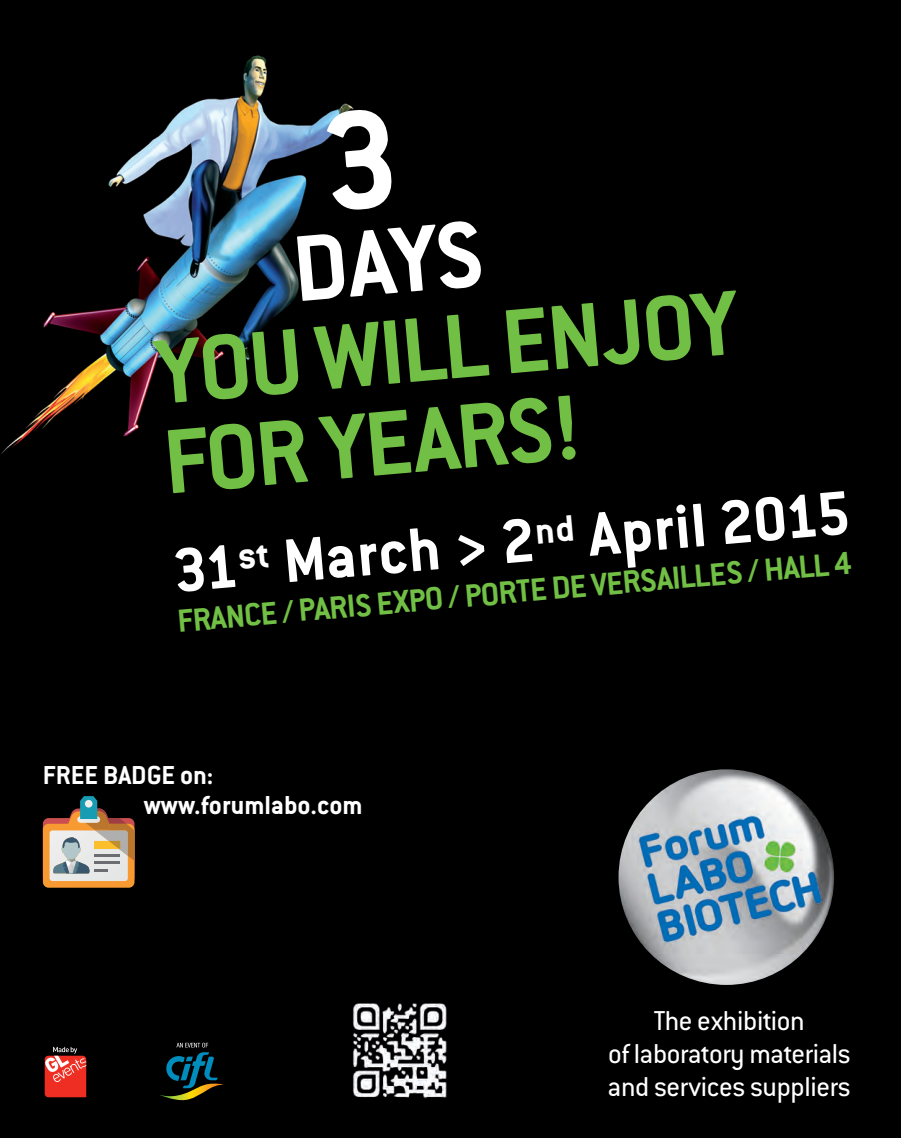
<style>
.page{position:relative;width:901px;height:1138px;background:#fff}
.page>*{position:absolute;margin:0;border:0;box-sizing:border-box;transform-origin:0 0}
.t1{font:700 102.6px "Conduit ITC Std";color:#fff}
.t2{font:700 100.05px/90px "Conduit ITC Std";color:#71bf44}
.t3{font:700 67.5px "Conduit ITC Std";color:#fff}
.t4{font:700 35.1px "Conduit ITC Std";color:#71bf44}
.t5{font:30px/32.7px "Conduit ITC Std";letter-spacing:-.01em;color:#fff;text-align:center}
.t6{font:700 28.5px/29.8px "Conduit ITC Std";color:#fff}
</style>
<div class="page">
<div style="left:0;top:0;width:900px;height:1137px;background:#000"></div>
<img style="left:618px;top:769px;width:215px;height:215px;border-radius:50%">
<svg style="left:160px;top:1042px;width:64px;height:57px;background:#142c29"></svg>
<svg style="left:45px;top:1046px;width:41px;height:50px;background:#c7473f"></svg>
<img style="left:350px;top:1000px;width:99px;height:100px">
<div style="left:43px;top:823px;width:91px;height:64px;background:#f89a32;border-radius:6px"></div>
<svg style="left:50px;top:796px;width:84px;height:84px;background:#9d9282"></svg>
<div style="left:85px;top:799px;width:7px;height:8px;background:#edeeed;border-radius:50%"></div>
<div style="left:325px;top:108px;width:68px;height:103px;background:#000"></div>
<h1 class="t1" style="left:287px;top:206px;width:192px;rotate:-5deg">DAYS</h1>
<h2 class="t2" style="left:152px;top:325px;width:585px;rotate:-5deg">YOU WILL ENJOY<br>FOR YEARS!</h2>
<h3 class="t3" style="left:170px;top:529px;width:680px;rotate:-5deg">31<sup>st</sup> March &gt; 2<sup>nd</sup> April 2015</h3>
<p class="t4" style="left:176px;top:599px;width:678px;rotate:-5deg">FRANCE / PARIS EXPO / PORTE DE VERSAILLES / HALL 4</p>
<p class="t6" style="left:144px;top:759px;width:220px;text-indent:-101px">FREE BADGE on: www.forumlabo.com</p>
<p class="t5" style="left:607px;top:1003px;width:244px">The exhibition<br>of laboratory materials and services suppliers</p>
</div>
